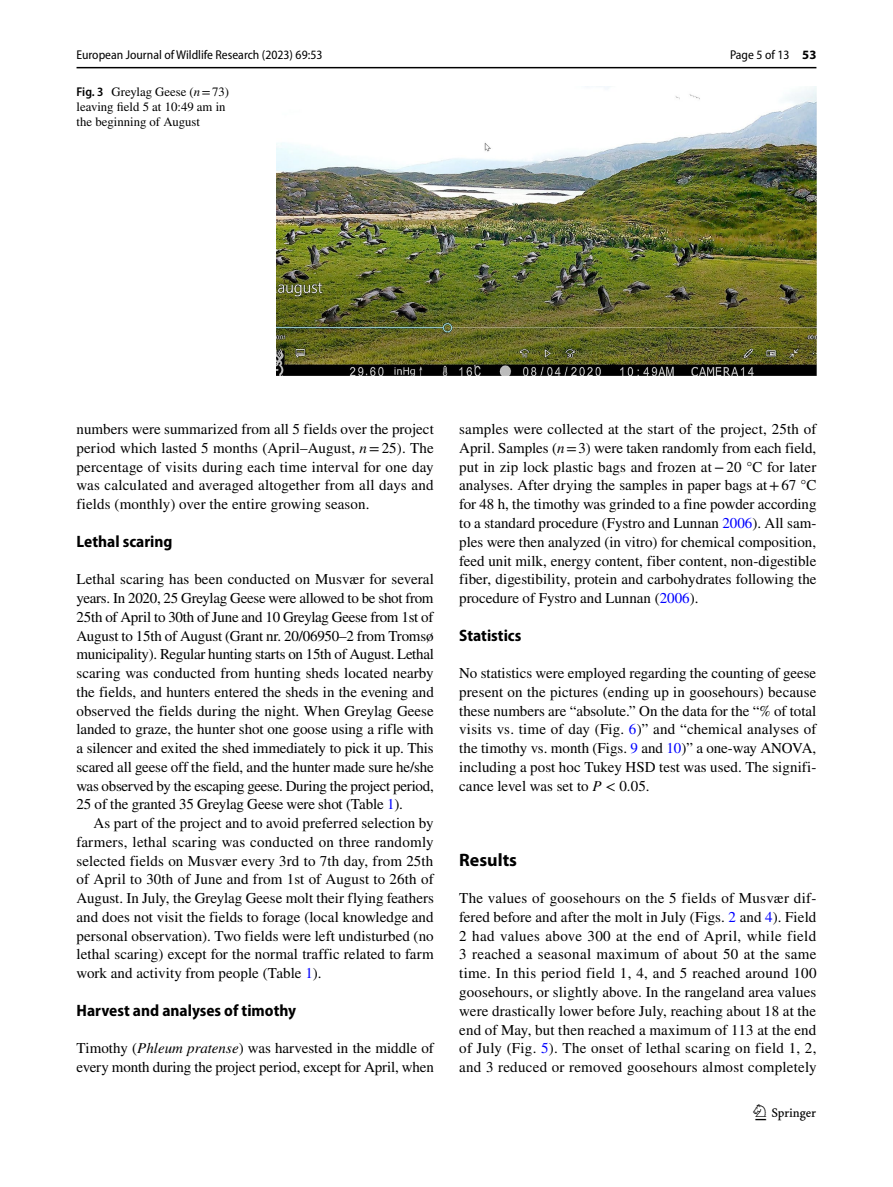
<style>
.page{position:relative;width:893px;height:1187px;background:#fff}
.page>*{position:absolute;margin:0;border:0;box-sizing:border-box;transform-origin:0 0}
.t1{font:22.5px "Springnew Regular 3";color:#000}
.t2{font:700 18px "Myriad Pro";color:#000}
.t3{font:700 semi-condensed 16.5px "Myriad Pro";color:#000}
.t4{font:15px/18.8px "STIX";letter-spacing:.005em;color:#000;text-align:justify}
.t5{font:12.75px/15px "STIX";color:#000}
.t6{font:semi-condensed 12.75px "Myriad Pro";color:#000}
.s1{font-family:"Myriad Pro";font-weight:600;font-stretch:semi-condensed}
.s2{font-style:italic}
.s3{font-weight:700;font-stretch:normal}
.s4{color:#00f}
</style>
<div class="page">
<hr style="left:77px;top:67px;width:739px;height:1px;background:#000">
<img style="left:276px;top:87px;width:540px;height:288px">
<p class="t6" style="left:77px;top:48px;width:247px">European Journal of Wildlife Research (2023) 69:53</p>
<p class="t5" style="left:77px;top:85px;width:154px"><span class="s1">Fig. 3</span> Greylag Geese (<span class="s2">n</span>=73) leaving field 5 at 10:49 am in the beginning of August</p>
<p class="t6" style="left:730px;top:48px;width:88px">Page 5 of 13 <span class="s3">53</span></p>
<p class="t4" style="left:77px;top:421px;width:359px">numbers were summarized from all 5 fields over the project period which lasted 5 months (April–August, <span class="s2">n</span>=25). The percentage of visits during each time interval for one day was calculated and averaged altogether from all days and fields (monthly) over the entire growing season.</p>
<p class="t3" style="left:77px;top:532px;width:98px">Lethal scaring</p>
<p class="t4" style="left:77px;top:571px;width:359px">Lethal scaring has been conducted on Musvær for several years. In 2020, 25 Greylag Geese were allowed to be shot from 25th of April to 30th of June and 10 Greylag Geese from 1st of August to 15th of August (Grant nr. 20/06950–2 from Tromsø municipality). Regular hunting starts on 15th of August. Lethal scaring was conducted from hunting sheds located nearby the fields, and hunters entered the sheds in the evening and observed the fields during the night. When Greylag Geese landed to graze, the hunter shot one goose using a rifle with a silencer and exited the shed immediately to pick it up. This scared all geese off the field, and the hunter made sure he/she was observed by the escaping geese. During the project period, 25 of the granted 35 Greylag Geese were shot (Table <span class="s4">1</span>).</p>
<p class="t4" style="left:77px;top:814px;width:359px;text-indent:17px">As part of the project and to avoid preferred selection by farmers, lethal scaring was conducted on three randomly selected fields on Musvær every 3rd to 7th day, from 25th of April to 30th of June and from 1st of August to 26th of August. In July, the Greylag Geese molt their flying feathers and does not visit the fields to forage (local knowledge and personal observation). Two fields were left undisturbed (no lethal scaring) except for the normal traffic related to farm work and activity from people (Table <span class="s4">1</span>).</p>
<p class="t3" style="left:77px;top:1000px;width:221px">Harvest and analyses of timothy</p>
<p class="t4" style="left:77px;top:1039px;width:359px">Timothy (<span class="s2">Phleum pratense</span>) was harvested in the middle of every month during the project period, except for April, when</p>
<p class="t4" style="left:459px;top:421px;width:359px">samples were collected at the start of the project, 25th of April. Samples (<span class="s2">n</span>=3) were taken randomly from each field, put in zip lock plastic bags and frozen at−20 °C for later analyses. After drying the samples in paper bags at+67 °C for 48 h, the timothy was grinded to a fine powder according to a standard procedure (Fystro and Lunnan <span class="s4">2006</span>). All sam&shy;ples were then analyzed (in vitro) for chemical composition, feed unit milk, energy content, fiber content, non-digestible fiber, digestibility, protein and carbohydrates following the procedure of Fystro and Lunnan (<span class="s4">2006</span>).</p>
<p class="t3" style="left:459px;top:625px;width:64px">Statistics</p>
<p class="t4" style="left:459px;top:664px;width:359px">No statistics were employed regarding the counting of geese present on the pictures (ending up in goosehours) because these numbers are “absolute.” On the data for the “% of total visits vs. time of day (Fig. <span class="s4">6</span>)” and “chemical analyses of the timothy vs. month (Figs. <span class="s4">9</span> and <span class="s4">10</span>)” a one-way ANOVA, including a post hoc Tukey HSD test was used. The signifi&shy;cance level was set to <span class="s2">P</span> &lt; 0.05.</p>
<p class="t2" style="left:459px;top:847px;width:59px">Results</p>
<p class="t4" style="left:459px;top:889px;width:359px">The values of goosehours on the 5 fields of Musvær dif&shy;fered before and after the molt in July (Figs. <span class="s4">2</span> and <span class="s4">4</span>). Field 2 had values above 300 at the end of April, while field 3 reached a seasonal maximum of about 50 at the same time. In this period field 1, 4, and 5 reached around 100 goosehours, or slightly above. In the rangeland area values were drastically lower before July, reaching about 18 at the end of May, but then reached a maximum of 113 at the end of July (Fig. <span class="s4">5</span>). The onset of lethal scaring on field 1, 2, and 3 reduced or removed goosehours almost completely</p>
<h1 class="t1" style="left:755px;top:1104px;width:62px">1 3</h1>
</div>
